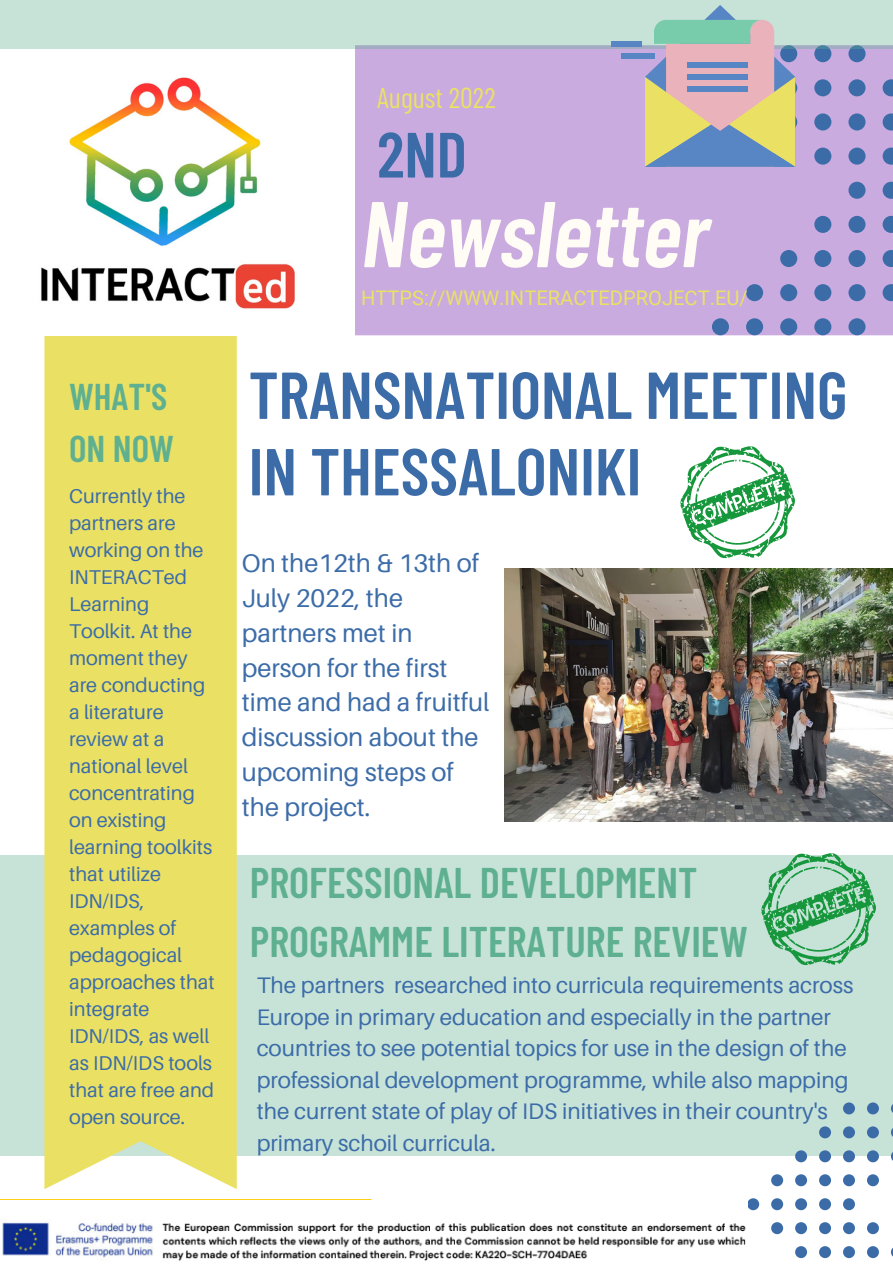
<style>
.page{position:relative;width:893px;height:1264px;background:#fff}
.page>*{position:absolute;margin:0;border:0;box-sizing:border-box;transform-origin:0 0}
.t1{font:italic 600 93.15px "Barlow Condensed";color:#fffcf6}
.t2{font:600 66.15px/76.5px "Barlow Condensed";color:#3c6ca8}
.t3{font:600 63.75px "Barlow Condensed";color:#3c6ca8}
.t4{font:600 42.75px/59.6px "Barlow Condensed";color:#5eb090}
.t5{font:600 37.2px/51.8px "Barlow Condensed";color:#5eb090}
.t6{font:28.5px "Barlow Condensed";color:#eae164}
.t7{font:25.5px/34.8px "Aileron";color:#3c6ca8}
.t8{font:22.5px/31.5px "Aileron";color:#3c6ca8}
.t9{font:20.1px "Roboto";color:#eae164}
.t10{font:19.95px/27px "Aileron";color:#3c6ca8}
</style>
<div class="page">
<div style="left:0;top:855px;width:892px;height:300px;background:#c7e3d8"></div>
<div style="left:355px;top:49px;width:537px;height:286px;background:#c9abe0"></div>
<div style="left:44px;top:336px;width:193px;height:853px;background:#eae164"></div>
<img style="left:41px;top:77px;width:254px;height:232px">
<img style="left:504px;top:568px;width:388px;height:253px">
<div style="left:780px;top:45px;width:17px;height:17px;background:#3c6ca8;border-radius:50%"></div>
<div style="left:780px;top:79px;width:17px;height:17px;background:#6c8d9b;border-radius:50%"></div>
<div style="left:814px;top:45px;width:17px;height:17px;background:#3c6ca8;border-radius:50%"></div>
<div style="left:814px;top:79px;width:17px;height:17px;background:#3c6ca8;border-radius:50%"></div>
<div style="left:848px;top:45px;width:17px;height:17px;background:#3c6ca8;border-radius:50%"></div>
<div style="left:848px;top:79px;width:17px;height:17px;background:#3c6ca8;border-radius:50%"></div>
<div style="left:780px;top:113px;width:17px;height:17px;background:#6c8d9b;border-radius:50%"></div>
<div style="left:814px;top:113px;width:17px;height:17px;background:#3c6ca8;border-radius:50%"></div>
<div style="left:814px;top:148px;width:17px;height:17px;background:#3c6ca8;border-radius:50%"></div>
<div style="left:848px;top:113px;width:17px;height:17px;background:#3c6ca8;border-radius:50%"></div>
<div style="left:848px;top:148px;width:17px;height:17px;background:#3c6ca8;border-radius:50%"></div>
<div style="left:848px;top:182px;width:17px;height:17px;background:#3c6ca8;border-radius:50%"></div>
<svg style="left:882px;top:79px;width:10px;height:17px"></svg>
<svg style="left:882px;top:113px;width:10px;height:17px"></svg>
<svg style="left:882px;top:148px;width:10px;height:17px"></svg>
<svg style="left:882px;top:182px;width:10px;height:17px"></svg>
<div style="left:780px;top:250px;width:17px;height:17px;background:#3c6ca8;border-radius:50%"></div>
<div style="left:814px;top:216px;width:17px;height:17px;background:#3c6ca8;border-radius:50%"></div>
<div style="left:814px;top:250px;width:17px;height:17px;background:#3c6ca8;border-radius:50%"></div>
<div style="left:848px;top:216px;width:17px;height:17px;background:#3c6ca8;border-radius:50%"></div>
<div style="left:848px;top:250px;width:17px;height:17px;background:#3c6ca8;border-radius:50%"></div>
<div style="left:746px;top:284px;width:17px;height:17px;background:#3c6ca8;border-radius:50%"></div>
<div style="left:780px;top:284px;width:17px;height:17px;background:#3c6ca8;border-radius:50%"></div>
<div style="left:711px;top:318px;width:18px;height:17px;background:#3c6ca8;border-radius:50%"></div>
<div style="left:746px;top:318px;width:17px;height:17px;background:#3c6ca8;border-radius:50%"></div>
<div style="left:780px;top:318px;width:17px;height:17px;background:#3c6ca8;border-radius:50%"></div>
<div style="left:814px;top:284px;width:17px;height:17px;background:#3c6ca8;border-radius:50%"></div>
<div style="left:814px;top:318px;width:17px;height:17px;background:#3c6ca8;border-radius:50%"></div>
<div style="left:848px;top:284px;width:17px;height:17px;background:#3c6ca8;border-radius:50%"></div>
<div style="left:848px;top:318px;width:17px;height:17px;background:#3c6ca8;border-radius:50%"></div>
<svg style="left:882px;top:216px;width:10px;height:17px"></svg>
<svg style="left:882px;top:250px;width:10px;height:17px"></svg>
<svg style="left:882px;top:284px;width:10px;height:17px"></svg>
<div style="left:0;top:0;width:892px;height:49px;background:#c7e3d8"></div>
<div style="left:612px;top:41px;width:30px;height:6px;background:#5885c3"></div>
<div style="left:621px;top:53px;width:33px;height:6px;background:#5885c3"></div>
<svg style="left:645px;top:5px;width:150px;height:162px;background:#b6baaa"></svg>
<div style="left:866px;top:1102px;width:12px;height:12px;background:#3c6ca8;border-radius:50%"></div>
<div style="left:866px;top:1126px;width:12px;height:12px;background:#3c6ca8;border-radius:50%"></div>
<div style="left:843px;top:1102px;width:11px;height:12px;background:#3c6ca8;border-radius:50%"></div>
<div style="left:843px;top:1126px;width:11px;height:12px;background:#3c6ca8;border-radius:50%"></div>
<div style="left:866px;top:1150px;width:12px;height:12px;background:#3c6ca8;border-radius:50%"></div>
<div style="left:866px;top:1174px;width:12px;height:12px;background:#3c6ca8;border-radius:50%"></div>
<div style="left:843px;top:1150px;width:11px;height:12px;background:#3c6ca8;border-radius:50%"></div>
<div style="left:843px;top:1174px;width:11px;height:12px;background:#3c6ca8;border-radius:50%"></div>
<div style="left:843px;top:1198px;width:11px;height:12px;background:#3c6ca8;border-radius:50%"></div>
<div style="left:819px;top:1126px;width:12px;height:12px;background:#3c6ca8;border-radius:50%"></div>
<div style="left:819px;top:1150px;width:12px;height:12px;background:#3c6ca8;border-radius:50%"></div>
<div style="left:795px;top:1150px;width:12px;height:12px;background:#3c6ca8;border-radius:50%"></div>
<div style="left:819px;top:1174px;width:12px;height:12px;background:#3c6ca8;border-radius:50%"></div>
<div style="left:795px;top:1174px;width:12px;height:12px;background:#3c6ca8;border-radius:50%"></div>
<div style="left:771px;top:1174px;width:12px;height:12px;background:#3c6ca8;border-radius:50%"></div>
<div style="left:819px;top:1198px;width:12px;height:12px;background:#3c6ca8;border-radius:50%"></div>
<div style="left:795px;top:1198px;width:12px;height:12px;background:#3c6ca8;border-radius:50%"></div>
<div style="left:771px;top:1198px;width:12px;height:12px;background:#3c6ca8;border-radius:50%"></div>
<div style="left:747px;top:1198px;width:12px;height:12px;background:#3c6ca8;border-radius:50%"></div>
<div style="left:866px;top:1222px;width:12px;height:12px;background:#3c6ca8;border-radius:50%"></div>
<div style="left:866px;top:1246px;width:12px;height:11px;background:#3c6ca8;border-radius:50%"></div>
<div style="left:843px;top:1222px;width:11px;height:12px;background:#3c6ca8;border-radius:50%"></div>
<div style="left:843px;top:1246px;width:11px;height:11px;background:#3c6ca8;border-radius:50%"></div>
<div style="left:819px;top:1222px;width:12px;height:12px;background:#3c6ca8;border-radius:50%"></div>
<div style="left:795px;top:1222px;width:12px;height:12px;background:#3c6ca8;border-radius:50%"></div>
<div style="left:771px;top:1222px;width:12px;height:12px;background:#3c6ca8;border-radius:50%"></div>
<div style="left:819px;top:1246px;width:12px;height:11px;background:#3c6ca8;border-radius:50%"></div>
<div style="left:795px;top:1246px;width:12px;height:11px;background:#3c6ca8;border-radius:50%"></div>
<svg style="left:680px;top:446px;width:114px;height:112px"></svg>
<svg style="left:761px;top:853px;width:114px;height:112px"></svg>
<img style="left:0;top:1199px;width:746px;height:62px">
<h3 class="t5" style="left:69px;top:369px;width:106px">WHAT'S<br>ON NOW</h3>
<p class="t10" style="left:69px;top:482px;width:147px">Currently the partners are working on the<br>INTERACTed<br>Learning<br>Toolkit. At the moment they are conducting a literature review at a national level concentrating on existing learning toolkits that utilize<br>IDN/IDS, examples of pedagogical approaches that integrate<br>IDN/IDS, as well as IDN/IDS tools that are free and open source.</p>
<h3 class="t6" style="left:377px;top:80px;width:120px">August 2022</h3>
<h3 class="t3" style="left:377px;top:114px;width:91px">2ND</h3>
<h1 class="t1" style="left:361px;top:174px;width:350px">Newsletter</h1>
<p class="t9" style="left:361px;top:286px;width:388px">HTTPS://WWW.INTERACTEDPROJECT.EU/</p>
<h2 class="t2" style="left:248px;top:354px;width:600px">TRANSNATIONAL MEETING<br>IN THESSALONIKI</h2>
<p class="t7" style="left:242px;top:545px;width:249px">On the12th &amp; 13th of<br>July 2022, the partners met in person for the first time and had a fruitful discussion about the upcoming steps of the project.</p>
<h3 class="t4" style="left:250px;top:850px;width:499px">PROFESSIONAL DEVELOPMENT<br>PROGRAMME LITERATURE REVIEW</h3>
<p class="t8" style="left:257px;top:969px;width:598px">The partners researched into curricula requirements across Europe in primary education and especially in the partner countries to see potential topics for use in the design of the professional development programme, while also mapping the current state of play of IDS initiatives in their country's primary schoil curricula.</p>
</div>
